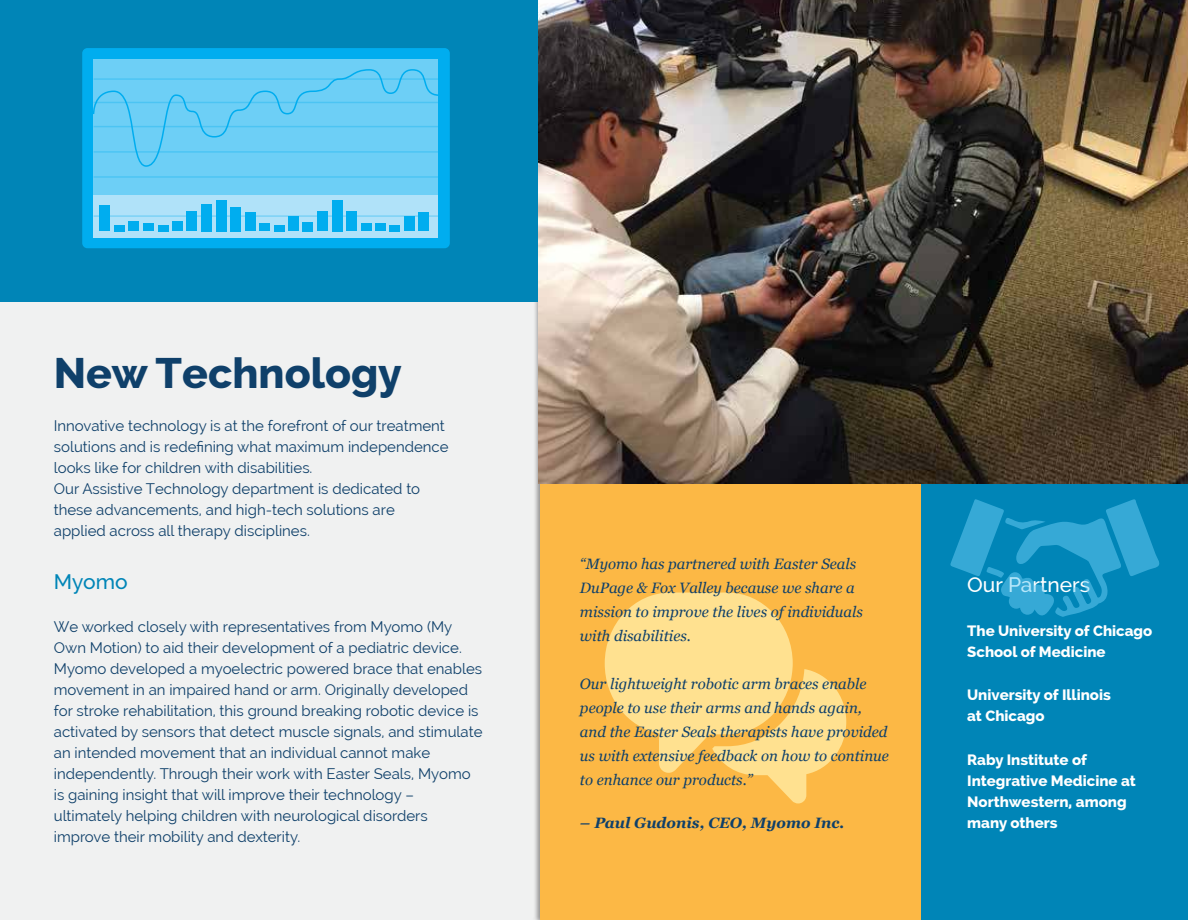
<style>
.page{position:relative;width:1188px;height:920px;background:#fff}
.page>*{position:absolute;margin:0;border:0;box-sizing:border-box;transform-origin:0 0}
.t1{font:800 42.75px "Raleway";color:#0f406a}
.t2{font:500 21px "Raleway";color:#fff}
.t3{font:500 21px "Raleway";color:#0085b7}
.t4{font:15px/21px "Raleway";color:#0f406a}
.t5{font:italic 15px/24px "Georgia";color:#0f406a}
.t6{font:800 15px/21px "Raleway";color:#fff}
.t7{font:italic 700 15px "Georgia";color:#0f406a}
</style>
<div class="page">
<div style="left:0;top:0;width:1188px;height:919px;background:#f0f1f1"></div>
<div style="left:540px;top:484px;width:381px;height:435px;background:#fcb845"></div>
<svg style="left:605px;top:592px;width:241px;height:211px"></svg>
<div style="left:921px;top:484px;width:267px;height:435px;background:#0085b7"></div>
<div style="left:0;top:0;width:539px;height:302px;background:#0085b7"></div>
<img style="left:539px;top:0;width:649px;height:484px">
<div style="left:82px;top:48px;width:368px;height:200px;background:#00adef;border-radius:5px"></div>
<div style="left:94px;top:59px;width:344px;height:178px;background:#6dcff6"></div>
<hr style="left:94px;top:176px;width:344px;height:2px;background:#00adef">
<div style="left:94px;top:195px;width:344px;height:42px;background:#b0e2f9"></div>
<hr style="left:94px;top:215px;width:344px;height:2px;background:#00adef">
<svg style="left:93px;top:68px;width:345px;height:99px"></svg>
<div style="left:100px;top:205px;width:10px;height:26px;background:#00adef"></div>
<div style="left:114px;top:225px;width:11px;height:6px;background:#00adef"></div>
<div style="left:129px;top:221px;width:10px;height:10px;background:#00adef"></div>
<div style="left:144px;top:223px;width:10px;height:8px;background:#00adef"></div>
<div style="left:158px;top:225px;width:11px;height:6px;background:#00adef"></div>
<div style="left:173px;top:221px;width:10px;height:10px;background:#00adef"></div>
<div style="left:187px;top:211px;width:10px;height:20px;background:#00adef"></div>
<div style="left:201px;top:204px;width:11px;height:27px;background:#00adef"></div>
<div style="left:216px;top:200px;width:11px;height:31px;background:#00adef"></div>
<div style="left:231px;top:207px;width:10px;height:24px;background:#00adef"></div>
<div style="left:245px;top:212px;width:11px;height:19px;background:#00adef"></div>
<div style="left:418px;top:212px;width:11px;height:19px;background:#00adef"></div>
<div style="left:260px;top:223px;width:10px;height:8px;background:#00adef"></div>
<div style="left:274px;top:225px;width:11px;height:6px;background:#00adef"></div>
<div style="left:289px;top:216px;width:10px;height:15px;background:#00adef"></div>
<div style="left:375px;top:223px;width:11px;height:8px;background:#00adef"></div>
<div style="left:389px;top:225px;width:11px;height:6px;background:#00adef"></div>
<div style="left:404px;top:216px;width:10px;height:15px;background:#00adef"></div>
<div style="left:303px;top:222px;width:10px;height:9px;background:#00adef"></div>
<div style="left:317px;top:211px;width:11px;height:20px;background:#00adef"></div>
<div style="left:332px;top:200px;width:11px;height:31px;background:#00adef"></div>
<div style="left:347px;top:211px;width:10px;height:20px;background:#00adef"></div>
<div style="left:361px;top:223px;width:11px;height:8px;background:#00adef"></div>
<svg style="left:950px;top:499px;width:209px;height:117px"></svg>
<h1 class="t1" style="left:54px;top:354px;width:349px">New Technology</h1>
<p class="t4" style="left:54px;top:416px;width:396px">Innovative technology is at the forefront of our treatment solutions and is redefining what maximum independence looks like for children with disabilities.<br>Our Assistive Technology department is dedicated to these advancements, and high-tech solutions are applied across all therapy disciplines.</p>
<h2 class="t3" style="left:54px;top:573px;width:75px">Myomo</h2>
<p class="t4" style="left:54px;top:617px;width:430px">We worked closely with representatives from Myomo (My Own Motion) to aid their development of a pediatric device.<br>Myomo developed a myoelectric powered brace that enables movement in an impaired hand or arm. Originally developed for stroke rehabilitation, this ground breaking robotic device is activated by sensors that detect muscle signals, and stimulate an intended movement that an individual cannot make independently. Through their work with Easter Seals, Myomo is gaining insight that will improve their technology – ultimately helping children with neurological disorders improve their mobility and dexterity.</p>
<p class="t5" style="left:580px;top:552px;width:284px">“Myomo has partnered with Easter Seals DuPage &amp; Fox Valley because we share a mission to improve the lives of individuals with disabilities.</p>
<p class="t5" style="left:580px;top:672px;width:310px">Our lightweight robotic arm braces enable people to use their arms and hands again, and the Easter Seals therapists have provided us with extensive feedback on how to continue to enhance our products.”</p>
<p class="t7" style="left:580px;top:816px;width:266px">– Paul Gudonis, CEO, Myomo Inc.</p>
<h2 class="t2" style="left:967px;top:576px;width:124px">Our Partners</h2>
<p class="t6" style="left:967px;top:621px;width:187px">The University of Chicago<br>School of Medicine</p>
<p class="t6" style="left:967px;top:685px;width:145px">University of Illinois at Chicago</p>
<p class="t6" style="left:967px;top:750px;width:170px">Raby Institute of<br>Integrative Medicine at<br>Northwestern, among many others</p>
</div>
